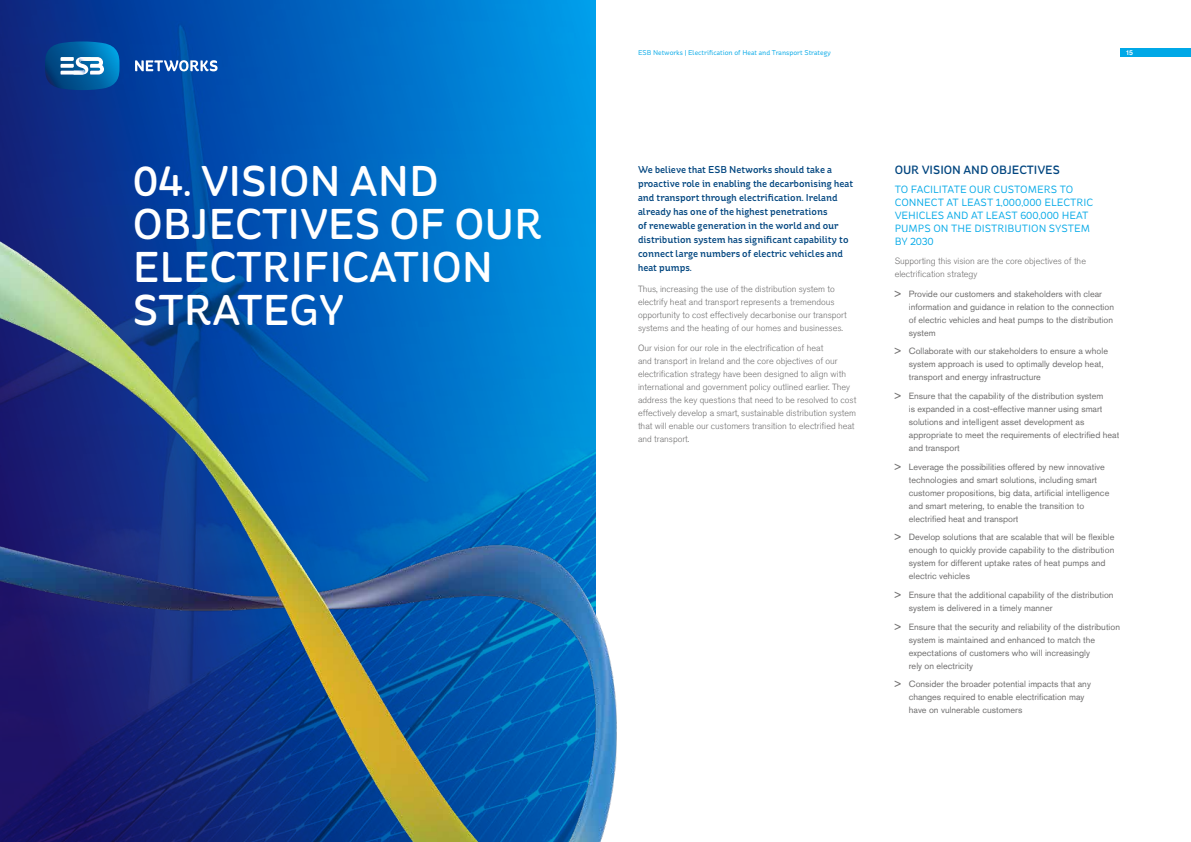
<style>
.page{position:relative;width:1191px;height:842px;background:#fff}
.page>*{position:absolute;margin:0;border:0;box-sizing:border-box;transform-origin:0 0}
.t1{font:500 43px/43px "St Ryde";color:#fff}
.Header2{font:500 12px "St Ryde";color:#00457f}
.Header3{font:10.5px/13px "St Ryde";color:#00a8e7}
.Body_Intro{font:500 10px/14px "St Ryde";color:#00457f}
.Bullets{font:9px/13px "Akzidenz Grotesk Pro";color:#706f6f}
.Body{font:300 9px/13px "Akzidenz Grotesk Pro";color:#706f6f}
.t2{font:7px "St Ryde";color:#00a8e7}
.t3{font:500 7px "Akzidenz Grotesk Pro";color:#fff}
.s1{font-family:"Akzidenz Grotesk BE";font-weight:500}
</style>
<div class="page">
<div style="left:0;top:0;width:595px;height:842px;background:linear-gradient(to right,#072183,#009bed)"></div>
<img style="left:0;top:105px;width:617px;height:737px">
<svg style="left:45px;top:41px;width:74px;height:49px;background:#2270aa"></svg>
<svg style="left:135px;top:60px;width:83px;height:11px"></svg>
<div style="left:1120px;top:48px;width:71px;height:9px;background:#00a8e7"></div>
<p class="t2" style="left:638px;top:48px;width:194px">ESB Networks | Electrification of Heat and Transport Strategy</p>
<p class="t3" style="left:1125px;top:48px;width:9px">15</p>
<p class="t1" style="left:133px;top:161px;width:412px">04. VISION AND<br>OBJECTIVES OF OUR<br>ELECTRIFICATION<br>STRATEGY</p>
<p class="Body_Intro" style="left:638px;top:163px;width:217px">We believe that ESB Networks should take a proactive role in enabling the decarbonising heat and transport through electrification. Ireland already has one of the highest penetrations<br>of renewable generation in the world and our distribution system has significant capability to connect large numbers of electric vehicles and heat pumps.</p>
<p class="Body" style="left:638px;top:283px;width:210px">Thus, increasing the use of the distribution system to electrify heat and transport represents a tremendous opportunity to cost effectively decarbonise our transport systems and the heating of our homes and businesses.</p>
<p class="Body" style="left:638px;top:342px;width:220px">Our vision for our role in the electrification of heat<br>and transport in Ireland and the core objectives of our electrification strategy have been designed to align with international and government policy outlined earlier. They address the key questions that need to be resolved to cost effectively develop a smart, sustainable distribution system that will enable our customers transition to electrified heat and transport.</p>
<h2 class="Header2" style="left:894px;top:163px;width:167px">OUR VISION AND OBJECTIVES</h2>
<h3 class="Header3" style="left:894px;top:183px;width:200px">TO FACILITATE OUR CUSTOMERS TO<br>CONNECT AT LEAST 1,000,000 ELECTRIC<br>VEHICLES AND AT LEAST 600,000 HEAT<br>PUMPS ON THE DISTRIBUTION SYSTEM<br>BY 2030</h3>
<p class="Body" style="left:894px;top:254px;width:193px">Supporting this vision are the core objectives of the electrification strategy</p>
<p class="Bullets" style="left:909px;top:287px;width:207px;text-indent:-14px"><span class="s1">&gt;</span> Provide our customers and stakeholders with clear information and guidance in relation to the connection of electric vehicles and heat pumps to the distribution system</p>
<p class="Bullets" style="left:909px;top:345px;width:201px;text-indent:-14px"><span class="s1">&gt;</span> Collaborate with our stakeholders to ensure a whole system approach is used to optimally develop heat, transport and energy infrastructure</p>
<p class="Bullets" style="left:909px;top:389px;width:212px;text-indent:-14px"><span class="s1">&gt;</span> Ensure that the capability of the distribution system<br>is expanded in a cost-effective manner using smart solutions and intelligent asset development as appropriate to meet the requirements of electrified heat and transport</p>
<p class="Bullets" style="left:909px;top:460px;width:202px;text-indent:-14px"><span class="s1">&gt;</span> Leverage the possibilities offered by new innovative technologies and smart solutions, including smart customer propositions, big data, artificial intelligence and smart metering, to enable the transition to electrified heat and transport</p>
<p class="Bullets" style="left:909px;top:531px;width:207px;text-indent:-14px"><span class="s1">&gt;</span> Develop solutions that are scalable that will be flexible enough to quickly provide capability to the distribution system for different uptake rates of heat pumps and electric vehicles</p>
<p class="Bullets" style="left:909px;top:588px;width:206px;text-indent:-14px"><span class="s1">&gt;</span> Ensure that the additional capability of the distribution system is delivered in a timely manner</p>
<p class="Bullets" style="left:909px;top:620px;width:213px;text-indent:-14px"><span class="s1">&gt;</span> Ensure that the security and reliability of the distribution system is maintained and enhanced to match the expectations of customers who will increasingly<br>rely on electricity</p>
<p class="Bullets" style="left:909px;top:678px;width:184px;text-indent:-14px"><span class="s1">&gt;</span> Consider the broader potential impacts that any changes required to enable electrification may have on vulnerable customers</p>
</div>
